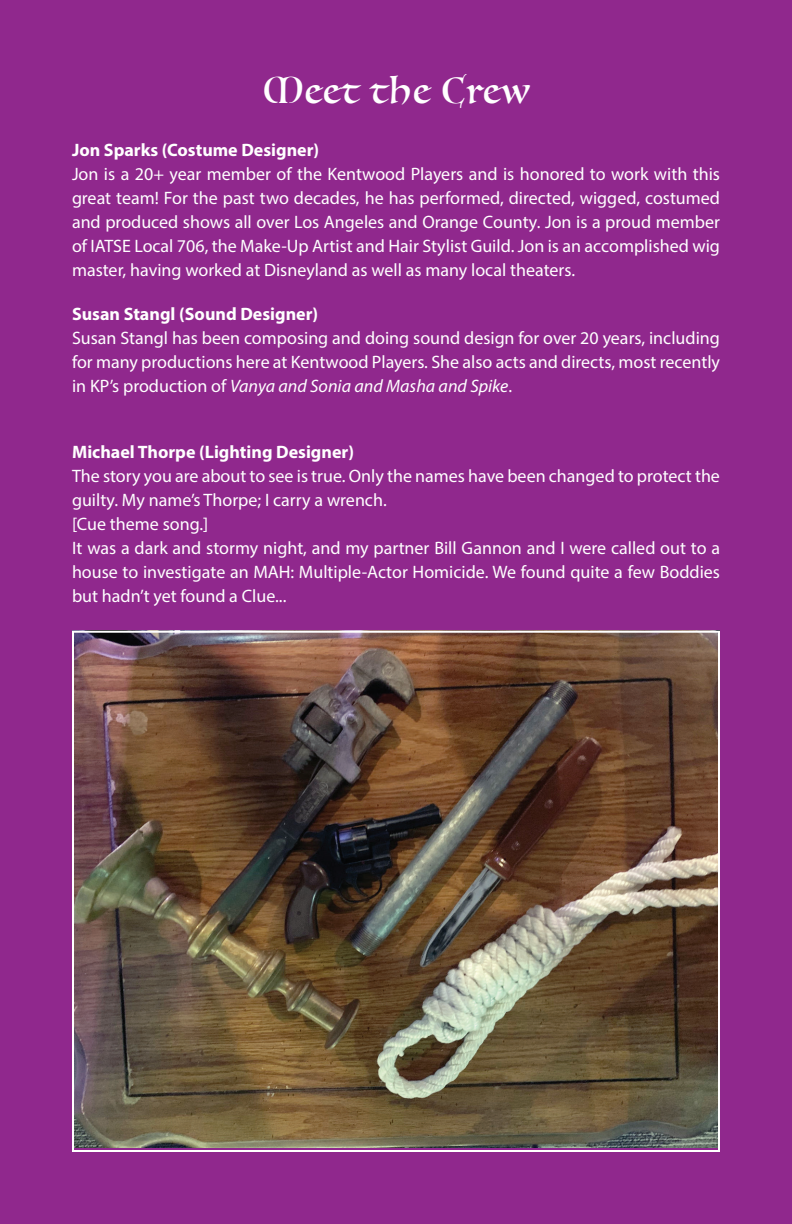
<style>
.page{position:relative;width:792px;height:1224px;background:#90288d}
.page>*{position:absolute;margin:0;border:0;box-sizing:border-box;transform-origin:0 0}
.t1{font:36px "Luminari";letter-spacing:.05em;color:#fff}
.t2{font:18px/24px "Myriad Pro";color:#fff;text-align:justify}
.t3{font:700 18px "Myriad Pro";color:#fff}
.s1{font-style:italic}
</style>
<div class="page">
<img style="left:75px;top:634px;width:642px;height:514px">
<div style="left:72px;top:631px;width:648px;height:521px;border:2px solid #fff"></div>
<p class="t1" style="left:263px;top:60px;width:267px">Meet the Crew</p>
<p class="t3" style="left:72px;top:138px;width:249px">Jon Sparks (Costume Designer)</p>
<p class="t2" style="left:72px;top:162px;width:650px">Jon is a 20+ year member of the Kentwood Players and is honored to work with this great team! For the past two decades, he has performed, directed, wigged, costumed and produced shows all over Los Angeles and Orange County. Jon is a proud member of IATSE Local 706, the Make-Up Artist and Hair Stylist Guild. Jon is an accomplished wig master, having worked at Disneyland as well as many local theaters.</p>
<p class="t3" style="left:72px;top:302px;width:248px">Susan Stangl (Sound Designer)</p>
<p class="t2" style="left:72px;top:326px;width:650px">Susan Stangl has been composing and doing sound design for over 20 years, including for many productions here at Kentwood Players. She also acts and directs, most recently in KP’s production of <span class="s1">Vanya and Sonia and Masha and Spike</span>.</p>
<p class="t3" style="left:72px;top:440px;width:284px">Michael Thorpe (Lighting Designer)</p>
<p class="t2" style="left:72px;top:464px;width:650px">The story you are about to see is true. Only the names have been changed to protect the guilty. My name’s Thorpe; I carry a wrench.</p>
<p class="t2" style="left:72px;top:512px;width:138px">[Cue theme song.]</p>
<p class="t2" style="left:72px;top:536px;width:650px">It was a dark and stormy night, and my partner Bill Gannon and I were called out to a house to investigate an MAH: Multiple-Actor Homicide. We found quite a few Boddies but hadn’t yet found a Clue...</p>
</div>
